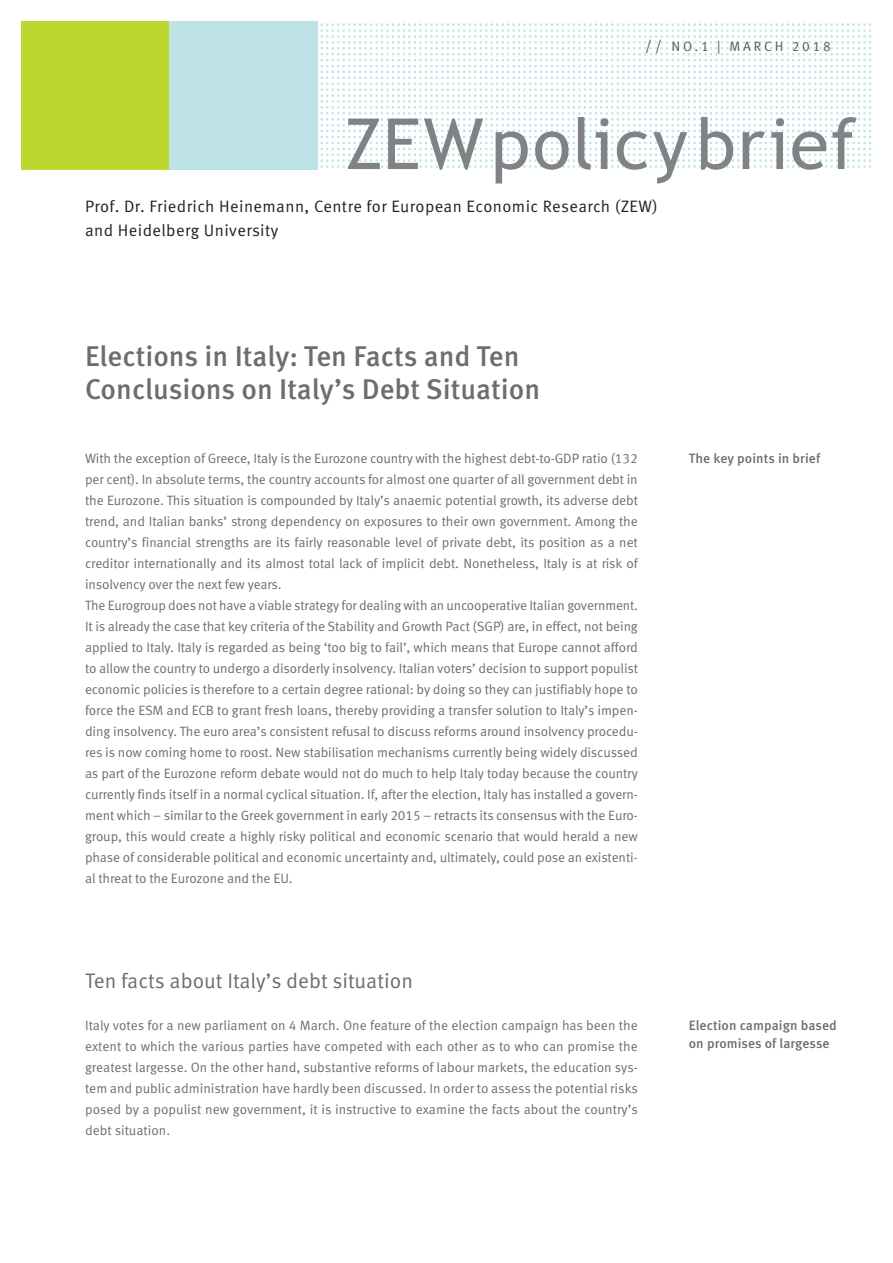
<style>
.page{position:relative;width:893px;height:1263px;background:#fff}
.page>*{position:absolute;margin:0;border:0;box-sizing:border-box;transform-origin:0 0}
.t1{font:70.5px "Trebuchet MS";letter-spacing:.025em;color:#808285}
.t2{font:500 28.5px/33px "Meta Pro";color:#6c6d70}
.t3{font:21px "Meta Pro";color:#6c6d70}
.t4{font:16.5px/23.2px "Meta Pro";letter-spacing:.025em;color:#231f20}
.t5{font:13.5px/21px "Meta Pro";letter-spacing:-.01em;color:#6c6d70}
.t6{font:500 13.5px/18px "Meta Pro";letter-spacing:.005em;color:#6c6d70}
.t7{font:13.5px "Meta Pro";letter-spacing:.21em;color:#57585a}
.s1{font-size:15px}
</style>
<div class="page">
<svg style="left:320px;top:23px;width:551px;height:145px"></svg>
<div style="left:21px;top:21px;width:149px;height:149px;background:#bed630"></div>
<div style="left:169px;top:21px;width:149px;height:149px;background:#bde3e6"></div>
<p class="t7" style="left:645px;top:38px;width:187px"><span class="s1">//</span> NO.1 | MARCH 2018</p>
<h1 class="t1" style="left:344px;top:103px;width:513px">ZEWpolicybrief</h1>
<p class="t4" style="left:85px;top:195px;width:574px">Prof. Dr. Friedrich Heinemann, Centre for European Economic Research (ZEW) and Heidelberg University</p>
<h2 class="t2" style="left:85px;top:340px;width:457px">Elections in Italy: Ten Facts and Ten<br>Conclusions on Italy’s Debt Situation</h2>
<p class="t5" style="left:85px;top:448px;width:555px">With the exception of Greece, Italy is the Eurozone country with the highest debt-to-GDP ratio (132 per cent). In absolute terms, the country accounts for almost one quarter of all government debt in the Eurozone. This situation is compounded by Italy’s anaemic potential growth, its adverse debt trend, and Italian banks’ strong dependency on exposures to their own government. Among the country’s financial strengths are its fairly reasonable level of private debt, its position as a net creditor internationally and its almost total lack of implicit debt. Nonetheless, Italy is at risk of insolvency over the next few years.<br>The Eurogroup does not have a viable strategy for dealing with an uncooperative Italian government.<br>It is already the case that key criteria of the Stability and Growth Pact (SGP) are, in effect, not being applied to Italy. Italy is regarded as being ‘too big to fail’, which means that Europe cannot afford to allow the country to undergo a disorderly insolvency. Italian voters’ decision to support populist economic policies is therefore to a certain degree rational: by doing so they can justifiably hope to force the ESM and ECB to grant fresh loans, thereby providing a transfer solution to Italy’s impen&shy;ding insolvency. The euro area’s consistent refusal to discuss reforms around insolvency procedu&shy;res is now coming home to roost. New stabilisation mechanisms currently being widely discussed as part of the Eurozone reform debate would not do much to help Italy today because the country currently finds itself in a normal cyclical situation. If, after the election, Italy has installed a govern&shy;ment which – similar to the Greek government in early 2015 – retracts its consensus with the Euro&shy;group, this would create a highly risky political and economic scenario that would herald a new phase of considerable political and economic uncertainty and, ultimately, could pose an existenti&shy;al threat to the Eurozone and the EU.</p>
<h3 class="t3" style="left:85px;top:967px;width:329px">Ten facts about Italy’s debt situation</h3>
<p class="t5" style="left:85px;top:1015px;width:554px;text-align:justify">Italy votes for a new parliament on 4 March. One feature of the election campaign has been the extent to which the various parties have competed with each other as to who can promise the greatest largesse. On the other hand, substantive reforms of labour markets, the education sys&shy;tem and public administration have hardly been discussed. In order to assess the potential risks posed by a populist new government, it is instructive to examine the facts about the country’s debt situation.</p>
<p class="t6" style="left:689px;top:450px;width:133px">The key points in brief</p>
<p class="t6" style="left:689px;top:1017px;width:149px">Election campaign based on promises of largesse</p>
</div>
